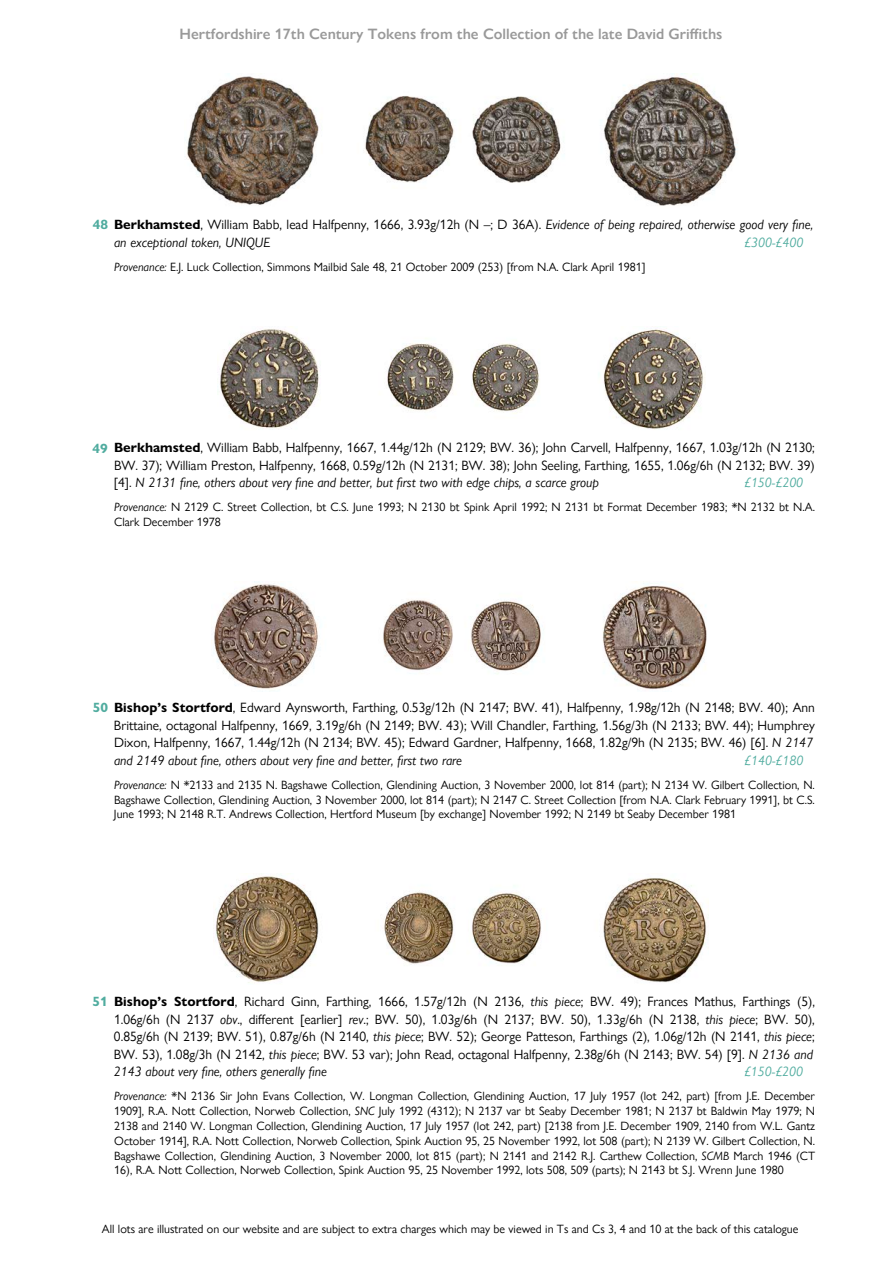
<style>
.page{position:relative;width:893px;height:1263px;background:#fff}
.page>*{position:absolute;margin:0;border:0;box-sizing:border-box;transform-origin:0 0}
.t1{font:600 15px "Gill Sans Nova";color:#999}
.t2{font:13.5px/17.5px "Gill Sans Nova";color:#000}
.t3{font:italic 13.5px/17.5px "Gill Sans Nova";color:#000}
.t4{font:italic 13.5px "Gill Sans Nova";color:#50ac9f}
.t5{font:700 13.5px "Gill Sans Nova";color:#50ac9f}
.t6{font:12px/14.9px "Gill Sans Nova";color:#000;text-align:justify}
.s1{font-weight:700;font-style:normal;color:#50ac9f}
.s2{font-weight:700;font-style:normal}
.s3{font-style:normal}
.s4{font-style:italic}
.s5{font-weight:700}
.s6{font-weight:700;color:#50ac9f}
</style>
<div class="page">
<img style="left:186px;top:73px;width:550px;height:133px">
<img style="left:220px;top:326px;width:485px;height:104px">
<img style="left:214px;top:583px;width:493px;height:107px">
<img style="left:215px;top:875px;width:491px;height:108px">
<p class="t1" style="left:179px;top:22px;width:544px">Hertfordshire 17th Century Tokens from the Collection of the late David Griffiths</p>
<p class="t3" style="left:114px;top:215px;width:700px;text-indent:-21px"><span class="s1">48</span> <span class="s2">Berkhamsted</span><span class="s3">, William Babb, lead Halfpenny, 1666, 3.93g/12h (N –; D 36A).</span> Evidence of being repaired, otherwise good very !ne, an exceptional token, UNIQUE</p>
<p class="t4" style="left:744px;top:231px;width:61px">£300-£400</p>
<p class="t6" style="left:114px;top:258px;width:533px"><span class="s4">Provenance:</span> E.J. Luck Collection, Simmons Mailbid Sale 48, 21 October 2009 (253) [from N.A. Clark April 1981]</p>
<p class="t2" style="left:114px;top:438px;width:702px;text-align:justify"><span class="s5">Berkhamsted</span>, William Babb, Halfpenny, 1667, 1.44g/12h (N 2129; BW. 36); John Carvell, Halfpenny, 1667, 1.03g/12h (N 2130; BW. 37); William Preston, Halfpenny, 1668, 0.59g/12h (N 2131; BW. 38); John Seeling, Farthing, 1655, 1.06g/6h (N 2132; BW. 39) [4]. <span class="s4">N 2131 !ne, others about very !ne and better, but !rst two with edge chips, a scarce group</span></p>
<p class="t5" style="left:93px;top:440px;width:17px">49</p>
<p class="t4" style="left:744px;top:472px;width:61px">£150-£200</p>
<p class="t6" style="left:114px;top:499px;width:702px"><span class="s4">Provenance:</span> N 2129 C. Street Collection, bt C.S. June 1993; N 2130 bt Spink April 1992; N 2131 bt Format December 1983; *N 2132 bt N.A.<br>Clark December 1978</p>
<p class="t2" style="left:114px;top:698px;width:702px;text-indent:-21px"><span class="s6">50</span> <span class="s5">Bishop’s Stortford</span>, Edward Aynsworth, Farthing, 0.53g/12h (N 2147; BW. 41), Halfpenny, 1.98g/12h (N 2148; BW. 40); Ann Brittaine, octagonal Halfpenny, 1669, 3.19g/6h (N 2149; BW. 43); Will Chandler, Farthing, 1.56g/3h (N 2133; BW. 44); Humphrey Dixon, Halfpenny, 1667, 1.44g/12h (N 2134; BW. 45); Edward Gardner, Halfpenny, 1668, 1.82g/9h (N 2135; BW. 46) [6]. <span class="s4">N 2147 and 2149 about !ne, others about very !ne and better, !rst two rare</span></p>
<p class="t4" style="left:744px;top:749px;width:61px">£140-£180</p>
<p class="t6" style="left:114px;top:776px;width:702px"><span class="s4">Provenance:</span> N *2133 and 2135 N. Bagshawe Collection, Glendining Auction, 3 November 2000, lot 814 (part); N 2134 W. Gilbert Collection, N.<br>Bagshawe Collection, Glendining Auction, 3 November 2000, lot 814 (part); N 2147 C. Street Collection [from N.A. Clark February 1991], bt C.S.<br>June 1993; N 2148 R.T. Andrews Collection, Hertford Museum [by exchange] November 1992; N 2149 bt Seaby December 1981</p>
<p class="t5" style="left:93px;top:993px;width:17px">51</p>
<p class="t2" style="left:114px;top:992px;width:702px"><span class="s5">Bishop’s Stortford</span>, Richard Ginn, Farthing, 1666, 1.57g/12h (N 2136, <span class="s4">this piece</span>; BW. 49); Frances Mathus, Farthings (5), 1.06g/6h (N 2137 <span class="s4">obv</span>., different [earlier] <span class="s4">rev</span>.; BW. 50), 1.03g/6h (N 2137; BW. 50), 1.33g/6h (N 2138, <span class="s4">this piece</span>; BW. 50), 0.85g/6h (N 2139; BW. 51), 0.87g/6h (N 2140, <span class="s4">this piece</span>; BW. 52); George Patteson, Farthings (2), 1.06g/12h (N 2141, <span class="s4">this piece</span>; BW. 53), 1.08g/3h (N 2142, <span class="s4">this piece</span>; BW. 53 var); John Read, octagonal Halfpenny, 2.38g/6h (N 2143; BW. 54) [9]. <span class="s4">N 2136 and 2143 about very !ne, others generally !ne</span></p>
<p class="t4" style="left:744px;top:1061px;width:61px">£150-£200</p>
<p class="t6" style="left:114px;top:1088px;width:702px"><span class="s4">Provenance:</span> *N 2136 Sir John Evans Collection, W. Longman Collection, Glendining Auction, 17 July 1957 (lot 242, part) [from J.E. December 1909], R.A. Nott Collection, Norweb Collection, <span class="s4">SNC</span> July 1992 (4312); N 2137 var bt Seaby December 1981; N 2137 bt Baldwin May 1979; N 2138 and 2140 W. Longman Collection, Glendining Auction, 17 July 1957 (lot 242, part) [2138 from J.E. December 1909, 2140 from W.L. Gantz October 1914], R.A. Nott Collection, Norweb Collection, Spink Auction 95, 25 November 1992, lot 508 (part); N 2139 W. Gilbert Collection, N.<br>Bagshawe Collection, Glendining Auction, 3 November 2000, lot 815 (part); N 2141 and 2142 R.J. Carthew Collection, <span class="s4">SCMB</span> March 1946 (CT 16), R.A. Nott Collection, Norweb Collection, Spink Auction 95, 25 November 1992, lots 508, 509 (parts); N 2143 bt S.J. Wrenn June 1980</p>
<p class="t6" style="left:102px;top:1220px;width:698px">All lots are illustrated on our website and are subject to extra charges which may be viewed in Ts and Cs 3, 4 and 10 at the back of this catalogue</p>
</div>
